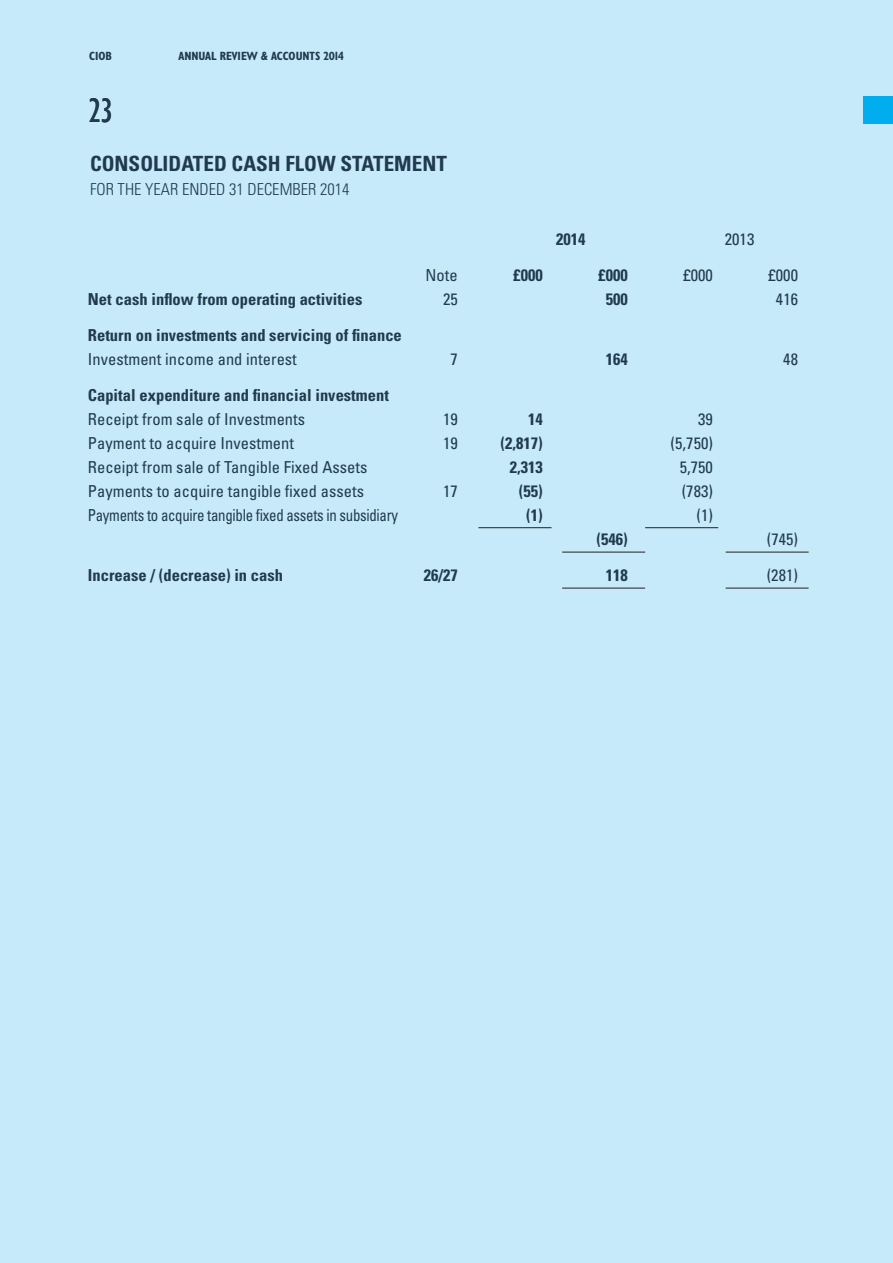
<style>
.page{position:relative;width:893px;height:1263px;background:#c6eafa}
.page>*{position:absolute;margin:0;border:0;box-sizing:border-box;transform-origin:0 0}
.t1{font:condensed 34.5px "Humanist 521 BT";color:#213a4f}
.t2{font:700 condensed 21px "Univers";color:#213a4f}
.t3{font:700 condensed 16.5px/24px "Univers";color:#213a4f}
.t4{font:condensed 16.5px "Univers";color:#213a4f}
.t5{font:condensed 16.5px "Univers";letter-spacing:-.02em;color:#213a4f;scale:.9 1}
.t6{font:300 condensed 16.5px "Univers";color:#213a4f}
.t7{font:700 condensed 12px "Humanist 521 BT";color:#213a4f}
.s1{font-weight:400}
</style>
<div class="page">
<hr style="left:478px;top:527px;width:73px;height:1px;background:#231f20">
<hr style="left:645px;top:527px;width:73px;height:1px;background:#231f20">
<hr style="left:562px;top:588px;width:83px;height:1px;background:#231f20">
<hr style="left:726px;top:588px;width:83px;height:1px;background:#231f20">
<hr style="left:562px;top:552px;width:83px;height:1px;background:#231f20">
<hr style="left:726px;top:552px;width:83px;height:1px;background:#231f20">
<div style="left:863px;top:96px;width:30px;height:27px;background:#00aeef"></div>
<p class="t7" style="left:89px;top:49px;width:24px">CIOB</p>
<p class="t1" style="left:89px;top:90px;width:25px">23</p>
<p class="t7" style="left:179px;top:49px;width:167px">ANNUAL REVIEW &amp; ACCOUNTS 2014</p>
<p class="t2" style="left:90px;top:151px;width:358px">CONSOLIDATED CASH FLOW STATEMENT</p>
<p class="t6" style="left:90px;top:180px;width:261px">FOR THE YEAR ENDED 31 DECEMBER 2014</p>
<p class="t3" style="left:556px;top:227px;width:31px">2014</p>
<p class="t4" style="left:725px;top:228px;width:31px">2013</p>
<p class="t4" style="left:426px;top:264px;width:34px">Note</p>
<p class="t3" style="left:513px;top:263px;width:31px">£000</p>
<p class="t3" style="left:598px;top:263px;width:31px">£000</p>
<p class="t4" style="left:683px;top:264px;width:31px">£000</p>
<p class="t4" style="left:769px;top:264px;width:31px">£000</p>
<p class="t3" style="left:88px;top:287px;width:276px">Net cash inflow from operating activities</p>
<p class="t4" style="left:443px;top:288px;width:16px">25</p>
<p class="t3" style="left:606px;top:287px;width:24px">500</p>
<p class="t4" style="left:776px;top:288px;width:24px">416</p>
<p class="t3" style="left:88px;top:323px;width:315px">Return on investments and servicing of finance<br><span class="s1">Investment income and interest</span></p>
<p class="t4" style="left:450px;top:348px;width:9px">7</p>
<p class="t3" style="left:606px;top:347px;width:24px">164</p>
<p class="t4" style="left:783px;top:348px;width:16px">48</p>
<p class="t3" style="left:88px;top:383px;width:303px">Capital expenditure and financial investment<br><span class="s1">Receipt from sale of Investments</span></p>
<p class="t4" style="left:443px;top:408px;width:16px">19</p>
<p class="t3" style="left:528px;top:407px;width:16px">14</p>
<p class="t4" style="left:698px;top:408px;width:16px">39</p>
<p class="t4" style="left:88px;top:432px;width:208px">Payment to acquire Investment</p>
<p class="t4" style="left:443px;top:432px;width:16px">19</p>
<p class="t3" style="left:500px;top:431px;width:44px">(2,817)</p>
<p class="t4" style="left:671px;top:432px;width:44px">(5,750)</p>
<p class="t4" style="left:88px;top:456px;width:281px">Receipt from sale of Tangible Fixed Assets</p>
<p class="t3" style="left:510px;top:455px;width:35px">2,313</p>
<p class="t4" style="left:680px;top:456px;width:35px">5,750</p>
<p class="t4" style="left:88px;top:480px;width:278px">Payments to acquire tangible fixed assets</p>
<p class="t4" style="left:443px;top:480px;width:16px">17</p>
<p class="t3" style="left:519px;top:479px;width:25px">(55)</p>
<p class="t4" style="left:682px;top:480px;width:33px">(783)</p>
<p class="t5" style="left:88px;top:504px;width:346px">Payments to acquire tangible fixed assets in subsidiary</p>
<p class="t3" style="left:526px;top:503px;width:18px">(1)</p>
<p class="t4" style="left:696px;top:504px;width:18px">(1)</p>
<p class="t3" style="left:597px;top:527px;width:33px">(546)</p>
<p class="t4" style="left:767px;top:528px;width:33px">(745)</p>
<p class="t3" style="left:88px;top:563px;width:197px">Increase / (decrease) in cash</p>
<p class="t3" style="left:424px;top:563px;width:36px">26/27</p>
<p class="t3" style="left:606px;top:563px;width:24px">118</p>
<p class="t4" style="left:767px;top:564px;width:33px">(281)</p>
</div>
